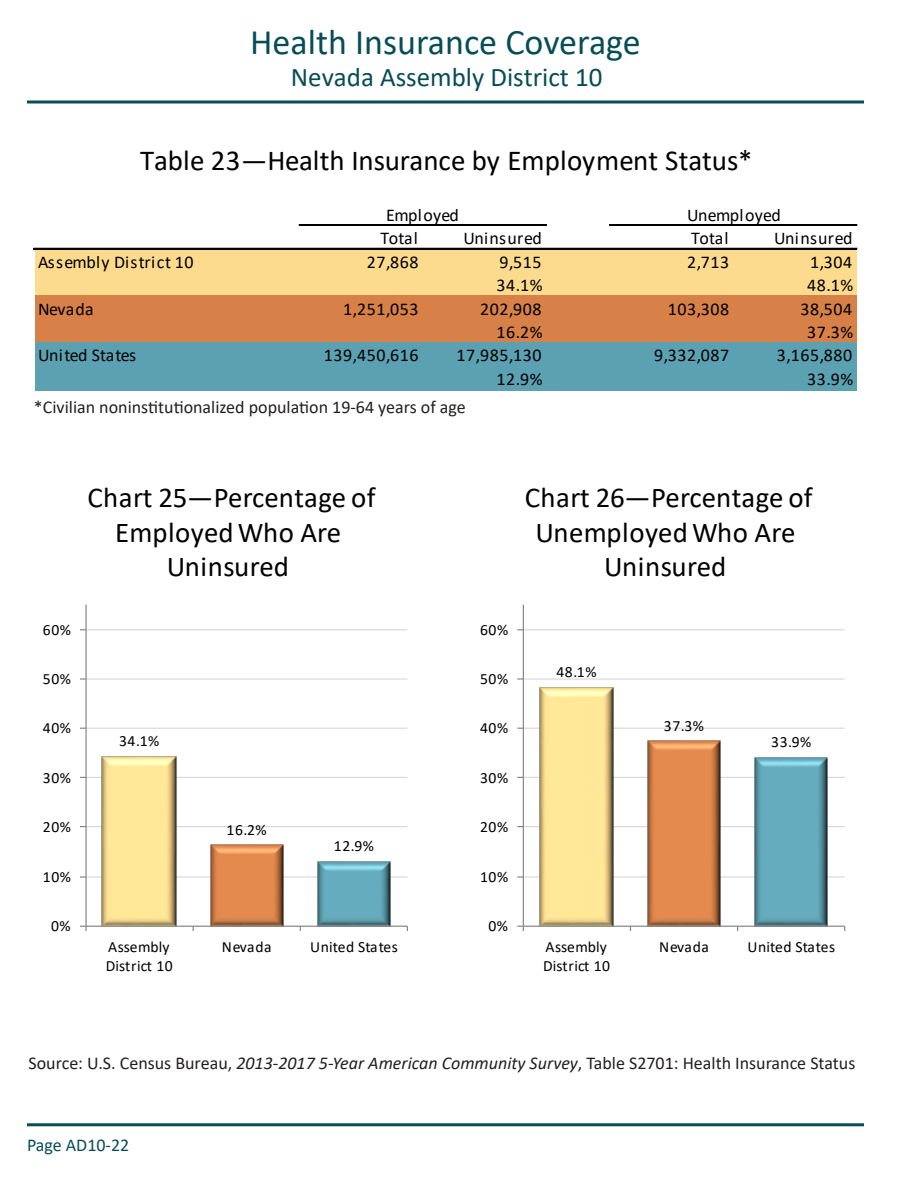
<style>
.page{position:relative;width:918px;height:1188px;background:#fff}
.page>*{position:absolute;margin:0;border:0;box-sizing:border-box;transform-origin:0 0}
.t1{font:36px "Calibri";color:#074d58}
.t2{font:28.95px "Calibri";color:#000}
.t3{font:28.8px/34.8px "Calibri";color:#000;text-align:center}
.t4{font:27px "Calibri";color:#074d58}
.t5{font:18px "Calibri";letter-spacing:.03em;color:#000}
.t6{font:18px "Calibri";color:#231f20}
.t7{font:18px "Calibri";letter-spacing:.01em;color:#000}
.t8{font:18px "Calibri";letter-spacing:-.025em;color:#000}
.t9{font:18px "Calibri";color:#074d58}
.t10{font:15.6px "Calibri";letter-spacing:.03em;color:#000}
.t11{font:15.6px/19.5px "Calibri";color:#000}
.t12{font:15.6px "Calibri";letter-spacing:.01em;color:#000}
.s1{font-style:italic}
</style>
<div class="page">
<hr style="left:27px;top:1123px;width:837px;height:3px;background:#074d58">
<svg style="left:27px;top:100px;width:837px;height:4px;background:#447981"></svg>
<div style="left:35px;top:248px;width:822px;height:49px;background:#fcdb8e"></div>
<div style="left:35px;top:295px;width:822px;height:49px;background:#d78047"></div>
<div style="left:35px;top:342px;width:822px;height:48px;background:#5ca1b2"></div>
<hr style="left:299px;top:225px;width:247px;height:1px;background:#000">
<hr style="left:610px;top:225px;width:247px;height:1px;background:#000">
<hr style="left:34px;top:248px;width:823px;height:2px;background:#000">
<hr style="left:86px;top:876px;width:321px;height:2px;background:#d9d9d9">
<hr style="left:86px;top:826px;width:321px;height:1px;background:#d9d9d9">
<hr style="left:86px;top:777px;width:321px;height:1px;background:#d9d9d9">
<hr style="left:86px;top:728px;width:321px;height:1px;background:#d9d9d9">
<hr style="left:86px;top:678px;width:321px;height:2px;background:#d9d9d9">
<hr style="left:86px;top:629px;width:321px;height:1px;background:#d9d9d9">
<img style="left:100px;top:756px;width:78px;height:170px">
<img style="left:208px;top:844px;width:77px;height:82px">
<img style="left:315px;top:861px;width:77px;height:65px">
<hr style="left:85px;top:605px;width:2px;height:321px;background:#868686">
<svg style="left:80px;top:876px;width:6px;height:2px"></svg>
<svg style="left:80px;top:678px;width:6px;height:2px"></svg>
<hr style="left:86px;top:926px;width:321px;height:1px;background:#868686">
<svg style="left:80px;top:926px;width:7px;height:5px"></svg>
<hr style="left:523px;top:876px;width:322px;height:2px;background:#d9d9d9">
<hr style="left:523px;top:826px;width:322px;height:1px;background:#d9d9d9">
<hr style="left:523px;top:777px;width:322px;height:1px;background:#d9d9d9">
<hr style="left:523px;top:728px;width:322px;height:1px;background:#d9d9d9">
<hr style="left:523px;top:678px;width:322px;height:2px;background:#d9d9d9">
<hr style="left:523px;top:629px;width:322px;height:1px;background:#d9d9d9">
<img style="left:537px;top:687px;width:78px;height:239px">
<img style="left:646px;top:740px;width:77px;height:186px">
<img style="left:753px;top:757px;width:77px;height:169px">
<hr style="left:523px;top:605px;width:1px;height:321px;background:#868686">
<svg style="left:517px;top:876px;width:6px;height:2px"></svg>
<svg style="left:517px;top:678px;width:6px;height:2px"></svg>
<hr style="left:523px;top:926px;width:322px;height:1px;background:#868686">
<svg style="left:517px;top:926px;width:7px;height:5px"></svg>
<h1 class="t1" style="left:250px;top:17px;width:392px">Health Insurance Coverage</h1>
<h3 class="t4" style="left:291px;top:59px;width:313px">Nevada Assembly District 10</h3>
<h2 class="t2" style="left:140px;top:140px;width:614px">Table 23—Health Insurance by Employment Status*</h2>
<p class="t7" style="left:386px;top:202px;width:74px">Employed</p>
<p class="t7" style="left:687px;top:202px;width:95px">Unemployed</p>
<p class="t5" style="left:381px;top:226px;width:39px">Total</p>
<p class="t5" style="left:463px;top:226px;width:80px">Uninsured</p>
<p class="t5" style="left:691px;top:226px;width:39px">Total</p>
<p class="t5" style="left:774px;top:226px;width:80px">Uninsured</p>
<p class="t5" style="left:38px;top:249px;width:157px">Assembly District 10</p>
<p class="t5" style="left:367px;top:249px;width:53px">27,868</p>
<p class="t5" style="left:499px;top:249px;width:44px">9,515</p>
<p class="t5" style="left:687px;top:249px;width:44px">2,713</p>
<p class="t5" style="left:810px;top:249px;width:44px">1,304</p>
<p class="t5" style="left:497px;top:273px;width:47px">34.1%</p>
<p class="t5" style="left:807px;top:273px;width:47px">48.1%</p>
<p class="t5" style="left:38px;top:296px;width:57px">Nevada</p>
<p class="t5" style="left:343px;top:296px;width:77px">1,251,053</p>
<p class="t5" style="left:480px;top:296px;width:63px">202,908</p>
<p class="t5" style="left:668px;top:296px;width:63px">103,308</p>
<p class="t5" style="left:800px;top:296px;width:53px">38,504</p>
<p class="t5" style="left:497px;top:320px;width:47px">16.2%</p>
<p class="t5" style="left:807px;top:320px;width:47px">37.3%</p>
<p class="t8" style="left:38px;top:343px;width:100px">United States</p>
<p class="t5" style="left:324px;top:343px;width:96px">139,450,616</p>
<p class="t5" style="left:457px;top:343px;width:87px">17,985,130</p>
<p class="t5" style="left:654px;top:343px;width:77px">9,332,087</p>
<p class="t5" style="left:777px;top:343px;width:77px">3,165,880</p>
<p class="t5" style="left:497px;top:366px;width:47px">12.9%</p>
<p class="t5" style="left:807px;top:366px;width:47px">33.9%</p>
<p class="t6" style="left:34px;top:395px;width:433px">*Civilian noninstitutionalized population 19-64 years of age</p>
<h3 class="t3" style="left:87px;top:479px;width:290px">Chart 25—Percentage of<br>Employed Who Are<br>Uninsured</h3>
<h3 class="t3" style="left:525px;top:479px;width:290px">Chart 26—Percentage of<br>Unemployed Who Are<br>Uninsured</h3>
<p class="t10" style="left:43px;top:619px;width:30px">60%</p>
<p class="t10" style="left:480px;top:619px;width:30px">60%</p>
<p class="t10" style="left:43px;top:668px;width:30px">50%</p>
<p class="t10" style="left:480px;top:668px;width:30px">50%</p>
<p class="t10" style="left:557px;top:661px;width:42px">48.1%</p>
<p class="t10" style="left:43px;top:717px;width:30px">40%</p>
<p class="t10" style="left:480px;top:717px;width:30px">40%</p>
<p class="t10" style="left:664px;top:715px;width:42px">37.3%</p>
<p class="t10" style="left:119px;top:730px;width:42px">34.1%</p>
<p class="t10" style="left:771px;top:731px;width:42px">33.9%</p>
<p class="t10" style="left:43px;top:767px;width:30px">30%</p>
<p class="t10" style="left:480px;top:767px;width:30px">30%</p>
<p class="t10" style="left:43px;top:816px;width:30px">20%</p>
<p class="t10" style="left:227px;top:819px;width:42px">16.2%</p>
<p class="t10" style="left:480px;top:816px;width:30px">20%</p>
<p class="t10" style="left:334px;top:835px;width:42px">12.9%</p>
<p class="t10" style="left:43px;top:866px;width:30px">10%</p>
<p class="t10" style="left:480px;top:866px;width:30px">10%</p>
<p class="t10" style="left:51px;top:915px;width:21px">0%</p>
<p class="t10" style="left:488px;top:915px;width:21px">0%</p>
<p class="t11" style="left:106px;top:936px;width:68px">Assembly<br>District 10</p>
<p class="t10" style="left:222px;top:936px;width:51px">Nevada</p>
<p class="t12" style="left:310px;top:936px;width:89px">United States</p>
<p class="t11" style="left:543px;top:936px;width:68px">Assembly<br>District 10</p>
<p class="t10" style="left:659px;top:936px;width:51px">Nevada</p>
<p class="t12" style="left:747px;top:936px;width:89px">United States</p>
<p class="t6" style="left:28px;top:1050px;width:828px">Source: U.S. Census Bureau, <span class="s1">2013-2017 5-Year American Community Survey</span>, Table S2701: Health Insurance Status</p>
<p class="t9" style="left:27px;top:1132px;width:104px">Page AD10-22</p>
</div>
